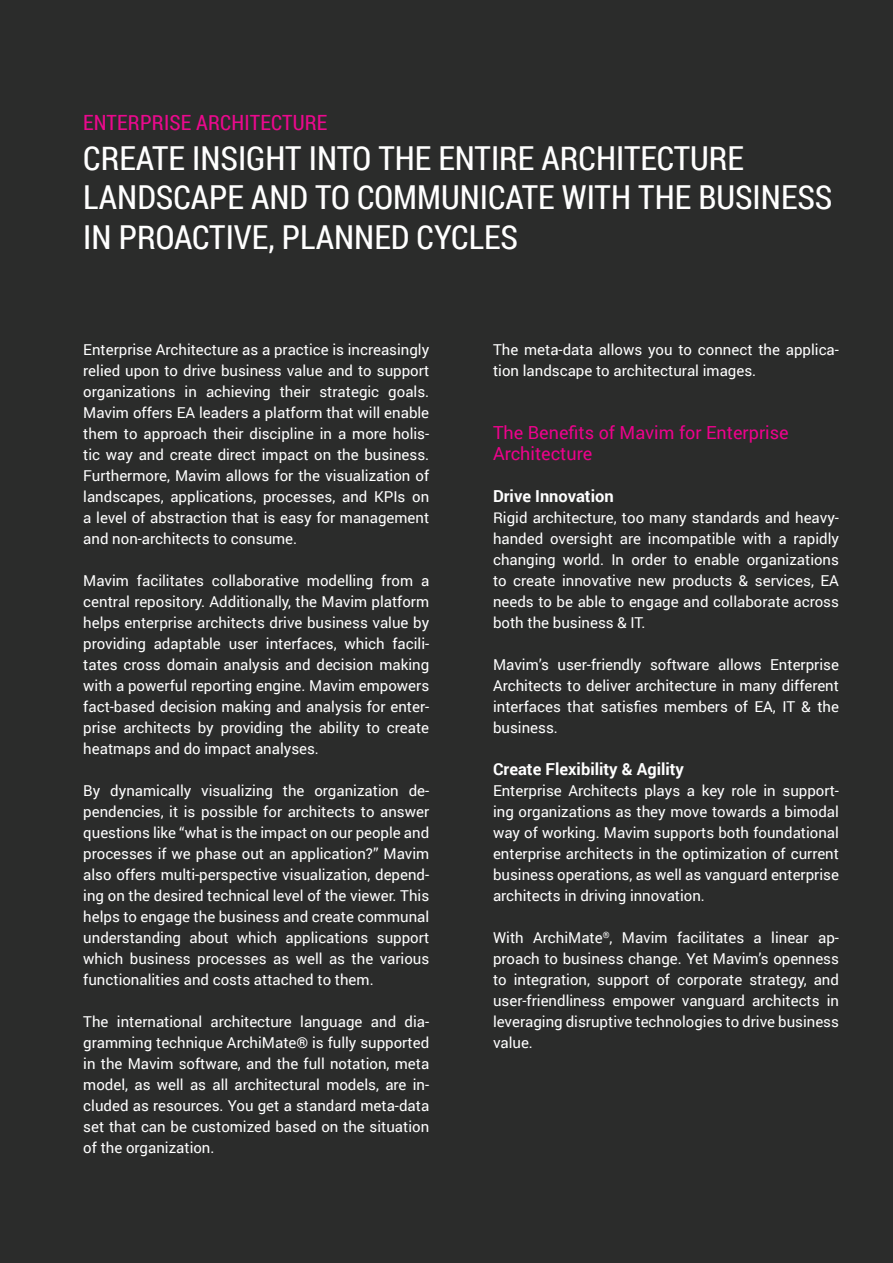
<style>
.page{position:relative;width:893px;height:1263px;background:#2b2c2b}
.page>*{position:absolute;margin:0;border:0;box-sizing:border-box;transform-origin:0 0}
.t1{font:33px/39.6px "Roboto Condensed";color:#fff}
.t2{font:21px "Roboto Condensed";letter-spacing:.01em;color:#ea098d}
.t3{font:18px "Roboto";color:#ed028c}
.t4{font:700 16.5px "Roboto";color:#fff}
.t5{font:15px/21px "Roboto";color:#fff;text-align:justify}
</style>
<div class="page">
<p class="t2" style="left:83px;top:108px;width:246px">ENTERPRISE ARCHITECTURE</p>
<p class="t1" style="left:83px;top:137px;width:662px">CREATE INSIGHT INTO THE ENTIRE ARCHITECTURE</p>
<p class="t1" style="left:83px;top:177px;width:751px">LANDSCAPE AND TO COMMUNICATE WITH THE BUSINESS<br>IN PROACTIVE, PLANNED CYCLES</p>
<p class="t5" style="left:83px;top:338px;width:347px">Enterprise Architecture as a practice is increasingly relied upon to drive business value and to support organizations in achieving their strategic goals.<br>Mavim offers EA leaders a platform that will enable them to approach their discipline in a more holis&shy;tic way and create direct impact on the business.<br>Furthermore, Mavim allows for the visualization of landscapes, applications, processes, and KPIs on a level of abstraction that is easy for management and non-architects to consume.</p>
<p class="t5" style="left:83px;top:569px;width:347px">Mavim facilitates collaborative modelling from a central repository. Additionally, the Mavim platform helps enterprise architects drive business value by providing adaptable user interfaces, which facili&shy;tates cross domain analysis and decision making with a powerful reporting engine. Mavim empowers fact-based decision making and analysis for enter&shy;prise architects by providing the ability to create heatmaps and do impact analyses.</p>
<p class="t5" style="left:83px;top:779px;width:347px">By dynamically visualizing the organization de&shy;pendencies, it is possible for architects to answer questions like “what is the impact on our people and processes if we phase out an application?” Mavim also offers multi-perspective visualization, depend&shy;ing on the desired technical level of the viewer. This helps to engage the business and create communal understanding about which applications support which business processes as well as the various functionalities and costs attached to them.</p>
<p class="t5" style="left:83px;top:1010px;width:347px">The international architecture language and dia&shy;gramming technique ArchiMate® is fully supported in the Mavim software, and the full notation, meta model, as well as all architectural models, are in&shy;cluded as resources. You get a standard meta-data set that can be customized based on the situation of the organization.</p>
<p class="t5" style="left:493px;top:338px;width:347px">The meta-data allows you to connect the applica&shy;tion landscape to architectural images.</p>
<p class="t3" style="left:493px;top:420px;width:297px">The Benefits of Mavim for Enterprise</p>
<p class="t3" style="left:493px;top:441px;width:101px">Architecture</p>
<p class="t4" style="left:493px;top:484px;width:122px">Drive Innovation</p>
<p class="t5" style="left:493px;top:506px;width:347px">Rigid architecture, too many standards and heavy&shy;handed oversight are incompatible with a rapidly changing world. In order to enable organizations to create innovative new products &amp; services, EA needs to be able to engage and collaborate across both the business &amp; IT.</p>
<p class="t5" style="left:493px;top:653px;width:347px">Mavim’s user-friendly software allows Enterprise Architects to deliver architecture in many different interfaces that satisfies members of EA, IT &amp; the business.</p>
<p class="t4" style="left:493px;top:757px;width:193px">Create Flexibility &amp; Agility</p>
<p class="t5" style="left:493px;top:779px;width:347px">Enterprise Architects plays a key role in support&shy;ing organizations as they move towards a bimodal way of working. Mavim supports both foundational enterprise architects in the optimization of current business operations, as well as vanguard enterprise architects in driving innovation.</p>
<p class="t5" style="left:493px;top:926px;width:347px">With ArchiMate<sup>®</sup>, Mavim facilitates a linear ap&shy;proach to business change. Yet Mavim’s openness to integration, support of corporate strategy, and user-friendliness empower vanguard architects in leveraging disruptive technologies to drive business value.</p>
</div>
